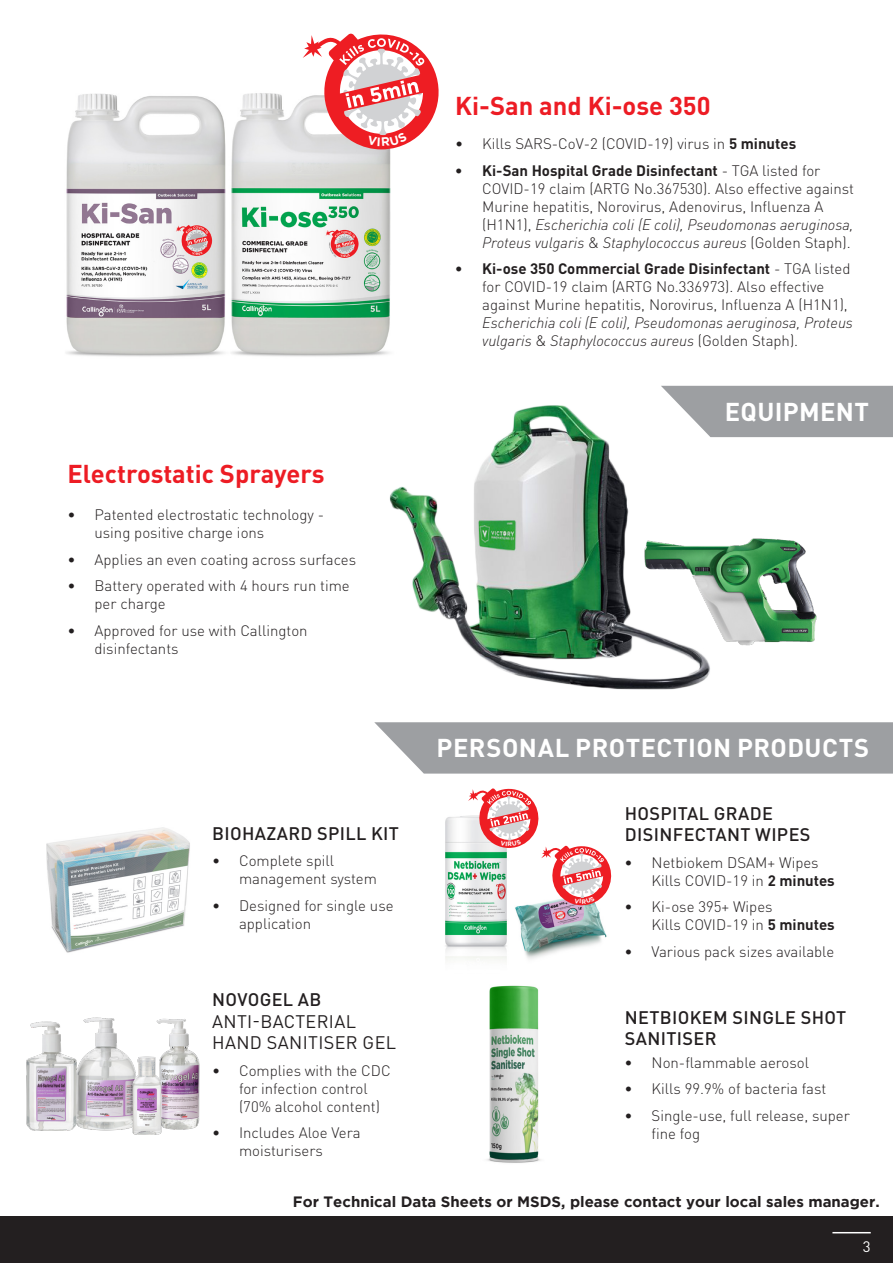
<style>
.page{position:relative;width:893px;height:1263px;background:#fff}
.page>*{position:absolute;margin:0;border:0;box-sizing:border-box;transform-origin:0 0}
.t1{font:700 25.5px "DIN Pro";color:#ed1c24}
.t2{font:700 25.5px "DIN Pro";letter-spacing:.015em;color:#fff}
.t3{font:500 18px/21.6px "DIN Pro";letter-spacing:.02em;color:#231f20}
.t4{font:18px/21.6px "DIN Pro";letter-spacing:.02em;color:#231f20}
.t5{font:300 15px/18px "DIN Pro";color:#231f20}
.t6{font:700 15px "Gotham";color:#231f20}
.t7{font:15px "DIN Pro";color:#fff}
.s1{font-weight:700}
.s2{font-style:italic}
.s3{font-weight:500}
</style>
<div class="page">
<img style="left:26px;top:1017px;width:174px;height:118px">
<img style="left:487px;top:985px;width:54px;height:178px">
<img style="left:445px;top:816px;width:62px;height:145px">
<img style="left:515px;top:905px;width:92px;height:54px">
<img style="left:46px;top:827px;width:144px;height:126px">
<div style="left:0;top:1216px;width:893px;height:47px;background:#231f20"></div>
<hr style="left:832px;top:1232px;width:39px;height:1px;background:#fff">
<div style="left:714px;top:386px;width:179px;height:51px;background:#9d9fa2"></div>
<div style="left:381px;top:722px;width:512px;height:52px;background:#9d9fa2"></div>
<img style="left:66px;top:93px;width:325px;height:264px">
<img style="left:374px;top:385px;width:340px;height:344px">
<img style="left:639px;top:513px;width:178px;height:139px">
<svg style="left:303px;top:33px;width:136px;height:116px"></svg>
<svg style="left:468px;top:788px;width:144px;height:117px"></svg>
<p class="t1" style="left:455px;top:85px;width:257px">Ki-San and Ki-ose 350</p>
<p class="t5" style="left:455px;top:134px;width:342px">• Kills SARS-CoV-2 (COVID-19) virus in <span class="s1">5 minutes</span></p>
<p class="t5" style="left:482px;top:160px;width:373px;text-indent:-27px"><span class="s1">• Ki-San Hospital Grade Disinfectant</span> - TGA listed for COVID-19 claim (ARTG No.367530). Also effective against Murine hepatitis, Norovirus, Adenovirus, Influenza A (H1N1), <span class="s2">Escherichia coli (E coli), Pseudomonas aeruginosa, Proteus vulgaris</span> &amp; <span class="s2">Staphylococcus aureus</span> (Golden Staph).</p>
<p class="t5" style="left:482px;top:259px;width:372px;text-indent:-27px"><span class="s1">• Ki-ose 350 Commercial Grade Disinfectant</span> - TGA listed for COVID-19 claim (ARTG No.336973). Also effective against Murine hepatitis, Norovirus, Influenza A (H1N1), <span class="s2">Escherichia coli (E coli), Pseudomonas aeruginosa, Proteus vulgaris</span> &amp; <span class="s2">Staphylococcus aureus</span> (Golden Staph).</p>
<p class="t1" style="left:68px;top:453px;width:259px">Electrostatic Sprayers</p>
<p class="t5" style="left:94px;top:505px;width:231px;text-indent:-27px">• Patented electrostatic technology - using positive charge ions</p>
<p class="t5" style="left:68px;top:549px;width:290px">• Applies an even coating across surfaces</p>
<p class="t5" style="left:94px;top:576px;width:257px;text-indent:-27px">• Battery operated with 4 hours run time per charge</p>
<p class="t5" style="left:94px;top:620px;width:215px;text-indent:-27px">• Approved for use with Callington disinfectants</p>
<p class="t3" style="left:212px;top:820px;width:188px">BIOHAZARD SPILL KIT</p>
<p class="t5" style="left:239px;top:850px;width:139px;text-indent:-27px">• Complete spill management system</p>
<p class="t5" style="left:239px;top:895px;width:156px;text-indent:-27px">• Designed for single use application</p>
<p class="t4" style="left:212px;top:987px;width:185px"><span class="s3">NOVOGEL AB<br></span>ANTI-BACTERIAL<br>HAND SANITISER GEL</p>
<p class="t5" style="left:239px;top:1060px;width:153px;text-indent:-27px">• Complies with the CDC for infection control (70% alcohol content)</p>
<p class="t5" style="left:239px;top:1122px;width:123px;text-indent:-27px">• Includes Aloe Vera moisturisers</p>
<p class="t2" style="left:725px;top:390px;width:146px">EQUIPMENT</p>
<p class="t2" style="left:437px;top:726px;width:434px">PERSONAL PROTECTION PRODUCTS</p>
<p class="t3" style="left:625px;top:800px;width:187px">HOSPITAL GRADE<br>DISINFECTANT WIPES</p>
<p class="t5" style="left:652px;top:852px;width:185px;text-indent:-27px">• Netbiokem DSAM+ Wipes<br>Kills COVID-19 in <span class="s1">2 minutes</span></p>
<p class="t5" style="left:652px;top:897px;width:185px;text-indent:-27px">• Ki-ose 395+ Wipes<br>Kills COVID-19 in <span class="s1">5 minutes</span></p>
<p class="t5" style="left:625px;top:941px;width:211px">• Various pack sizes available</p>
<p class="t3" style="left:625px;top:1004px;width:223px">NETBIOKEM SINGLE SHOT<br>SANITISER</p>
<p class="t5" style="left:625px;top:1052px;width:186px">• Non-flammable aerosol</p>
<p class="t5" style="left:625px;top:1078px;width:203px">• Kills 99.9% of bacteria fast</p>
<p class="t5" style="left:652px;top:1105px;width:200px;text-indent:-27px">• Single-use, full release, super fine fog</p>
<p class="t6" style="left:293px;top:1193px;width:588px">For Technical Data Sheets or MSDS, please contact your local sales manager.</p>
<p class="t7" style="left:863px;top:1235px;width:9px">3</p>
</div>
